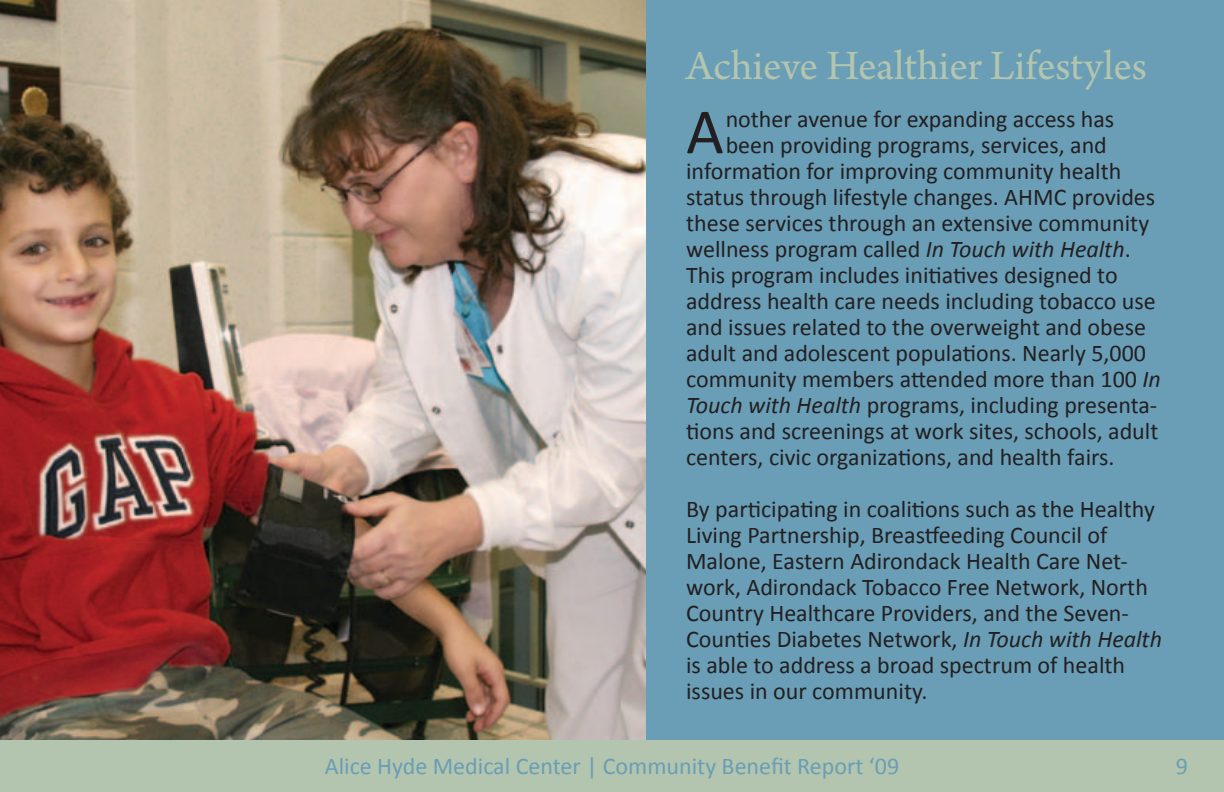
<style>
.page{position:relative;width:1224px;height:792px;background:#fff}
.page>*{position:absolute;margin:0;border:0;box-sizing:border-box;transform-origin:0 0}
.t1{font:65px "Calibri";color:#231f20}
.t2{font:44px "Arno Pro";color:#b3c5ae}
.t3{font:24px/26px "Calibri";color:#231f20}
.t4{font:24px "Calibri";color:#699eb6}
.s1{font-style:italic}
</style>
<div class="page">
<div style="left:0;top:737px;width:1224px;height:55px;background:#b3c5ae"></div>
<div style="left:0;top:0;width:1224px;height:739px;background:#699eb6"></div>
<img style="left:0;top:0;width:645px;height:739px">
<h2 class="t2" style="left:686px;top:41px;width:462px">Achieve Healthier Lifestyles</h2>
<h1 class="t1" style="left:686px;top:91px;width:39px">A</h1>
<p class="t3" style="left:726px;top:105px;width:390px">nother avenue for expanding access has</p>
<p class="t3" style="left:726px;top:131px;width:383px">been providing programs, services, and</p>
<p class="t3" style="left:686px;top:157px;width:437px">information for improving community health</p>
<p class="t3" style="left:686px;top:183px;width:471px">status through lifestyle changes. AHMC provides</p>
<p class="t3" style="left:686px;top:209px;width:465px">these services through an extensive community</p>
<p class="t3" style="left:686px;top:235px;width:446px">wellness program called <span class="s1">In Touch with Health</span>.</p>
<p class="t3" style="left:686px;top:261px;width:433px">This program includes initiatives designed to</p>
<p class="t3" style="left:686px;top:287px;width:471px">address health care needs including tobacco use</p>
<p class="t3" style="left:686px;top:313px;width:462px">and issues related to the overweight and obese</p>
<p class="t3" style="left:686px;top:339px;width:461px">adult and adolescent populations. Nearly 5,000</p>
<p class="t3" style="left:686px;top:365px;width:476px">community members attended more than 100 <span class="s1">In</span></p>
<p class="t3" style="left:686px;top:391px;width:473px"><span class="s1">Touch with Health</span> programs, including presenta-</p>
<p class="t3" style="left:686px;top:417px;width:474px">tions and screenings at work sites, schools, adult</p>
<p class="t3" style="left:686px;top:443px;width:430px">centers, civic organizations, and health fairs.</p>
<p class="t3" style="left:686px;top:495px;width:477px">By participating in coalitions such as the Healthy Living Partnership, Breastfeeding Council of Malone, Eastern Adirondack Health Care Net&shy;work, Adirondack Tobacco Free Network, North Country Healthcare Providers, and the Seven-Counties Diabetes Network, <span class="s1">In Touch with Health </span>is able to address a broad spectrum of health issues in our community.</p>
<p class="t4" style="left:325px;top:751px;width:576px">Alice Hyde Medical Center | Community Benefit Report ‘09</p>
<p class="t4" style="left:1176px;top:751px;width:14px">9</p>
</div>
